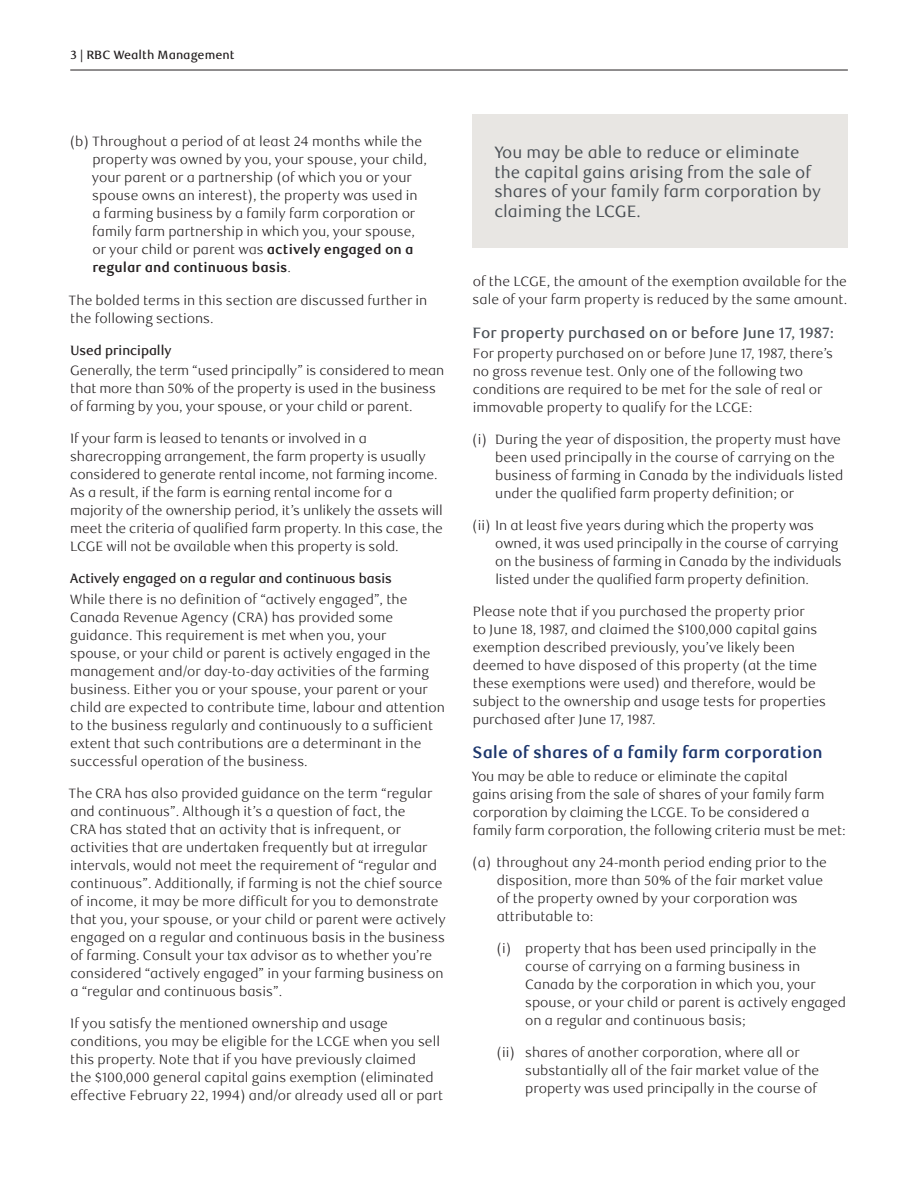
<style>
.page{position:relative;width:918px;height:1188px;background:#fff}
.page>*{position:absolute;margin:0;border:0;box-sizing:border-box;transform-origin:0 0}
.t1{font:16.5px/19.5px "RBC Text";color:#484e54}
._4-Text_Headline{font:700 16.5px "RBC Text";color:#1c366c}
._6-Subhead_L1{font:500 15px "RBC Text";color:#484e54}
._5-Body_Copy{font:300 13.5px/18px "RBC Text";color:#231f20}
._7-Subhead_L2{font:500 13.5px "RBC Display";color:#231f20}
.t2{font:500 12px "RBC Text";color:#231f20}
.s1{font-weight:700}
</style>
<div class="page">
<hr style="left:70px;top:70px;width:778px;height:1px;background:#231f20">
<div style="left:473px;top:114px;width:375px;height:134px;background:#e8e6e3"></div>
<p class="t2" style="left:71px;top:47px;width:165px">3 | RBC Wealth Management</p>
<p class="_5-Body_Copy" style="left:92px;top:133px;width:336px;text-indent:-22px">(b) Throughout a period of at least 24 months while the property was owned by you, your spouse, your child, your parent or a partnership (of which you or your spouse owns an interest), the property was used in a farming business by a family farm corporation or family farm partnership in which you, your spouse, or your child or parent was <span class="s1">actively engaged on a regular and continuous basis</span>.</p>
<p class="_5-Body_Copy" style="left:69px;top:291px;width:360px">The bolded terms in this section are discussed further in the following sections.</p>
<h4 class="_7-Subhead_L2" style="left:71px;top:342px;width:102px">Used principally</h4>
<p class="_5-Body_Copy" style="left:70px;top:362px;width:376px">Generally, the term “used principally” is considered to mean that more than 50% of the property is used in the business of farming by you, your spouse, or your child or parent.</p>
<p class="_5-Body_Copy" style="left:70px;top:430px;width:375px">If your farm is leased to tenants or involved in a sharecropping arrangement, the farm property is usually considered to generate rental income, not farming income.<br>As a result, if the farm is earning rental income for a majority of the ownership period, it’s unlikely the assets will meet the criteria of qualified farm property. In this case, the LCGE will not be available when this property is sold.</p>
<h4 class="_7-Subhead_L2" style="left:70px;top:571px;width:323px">Actively engaged on a regular and continuous basis</h4>
<p class="_5-Body_Copy" style="left:70px;top:590px;width:376px">While there is no definition of “actively engaged”, the Canada Revenue Agency (CRA) has provided some guidance. This requirement is met when you, your<br>spouse, or your child or parent is actively engaged in the management and/or day-to-day activities of the farming business. Either you or your spouse, your parent or your child are expected to contribute time, labour and attention to the business regularly and continuously to a sufficient extent that such contributions are a determinant in the successful operation of the business.</p>
<p class="_5-Body_Copy" style="left:69px;top:784px;width:379px">The CRA has also provided guidance on the term “regular and continuous”. Although it’s a question of fact, the<br>CRA has stated that an activity that is infrequent, or activities that are undertaken frequently but at irregular intervals, would not meet the requirement of “regular and continuous”. Additionally, if farming is not the chief source of income, it may be more difficult for you to demonstrate that you, your spouse, or your child or parent were actively engaged on a regular and continuous basis in the business of farming. Consult your tax advisor as to whether you’re considered “actively engaged” in your farming business on a “regular and continuous basis”.</p>
<p class="_5-Body_Copy" style="left:70px;top:1015px;width:374px">If you satisfy the mentioned ownership and usage conditions, you may be eligible for the LCGE when you sell this property. Note that if you have previously claimed<br>the $100,000 general capital gains exemption (eliminated effective February 22, 1994) and/or already used all or part</p>
<p class="t1" style="left:494px;top:143px;width:328px">You may be able to reduce or eliminate the capital gains arising from the sale of shares of your family farm corporation by claiming the LCGE.</p>
<p class="_5-Body_Copy" style="left:473px;top:272px;width:376px">of the LCGE, the amount of the exemption available for the sale of your farm property is reduced by the same amount.</p>
<h3 class="_6-Subhead_L1" style="left:473px;top:324px;width:363px">For property purchased on or before June 17, 1987:</h3>
<p class="_5-Body_Copy" style="left:473px;top:344px;width:362px">For property purchased on or before June 17, 1987, there’s no gross revenue test. Only one of the following two conditions are required to be met for the sale of real or immovable property to qualify for the LCGE:</p>
<p class="_5-Body_Copy" style="left:495px;top:431px;width:350px;text-indent:-23px">(i) During the year of disposition, the property must have been used principally in the course of carrying on the business of farming in Canada by the individuals listed under the qualified farm property definition; or</p>
<p class="_5-Body_Copy" style="left:495px;top:517px;width:348px;text-indent:-23px">(ii) In at least five years during which the property was owned, it was used principally in the course of carrying on the business of farming in Canada by the individuals listed under the qualified farm property definition.</p>
<p class="_5-Body_Copy" style="left:473px;top:603px;width:355px">Please note that if you purchased the property prior<br>to June 18, 1987, and claimed the $100,000 capital gains exemption described previously, you’ve likely been deemed to have disposed of this property (at the time these exemptions were used) and therefore, would be subject to the ownership and usage tests for properties purchased after June 17, 1987.</p>
<h2 class="_4-Text_Headline" style="left:472px;top:743px;width:352px">Sale of shares of a family farm corporation</h2>
<p class="_5-Body_Copy" style="left:472px;top:767px;width:376px">You may be able to reduce or eliminate the capital<br>gains arising from the sale of shares of your family farm corporation by claiming the LCGE. To be considered a family farm corporation, the following criteria must be met:</p>
<p class="_5-Body_Copy" style="left:497px;top:853px;width:332px;text-indent:-25px">(a) throughout any 24-month period ending prior to the disposition, more than 50% of the fair market value of the property owned by your corporation was attributable to:</p>
<p class="_5-Body_Copy" style="left:525px;top:940px;width:323px;text-indent:-28px">(i) property that has been used principally in the course of carrying on a farming business in Canada by the corporation in which you, your spouse, or your child or parent is actively engaged on a regular and continuous basis;</p>
<p class="_5-Body_Copy" style="left:525px;top:1044px;width:296px;text-indent:-29px">(ii) shares of another corporation, where all or substantially all of the fair market value of the property was used principally in the course of</p>
</div>
